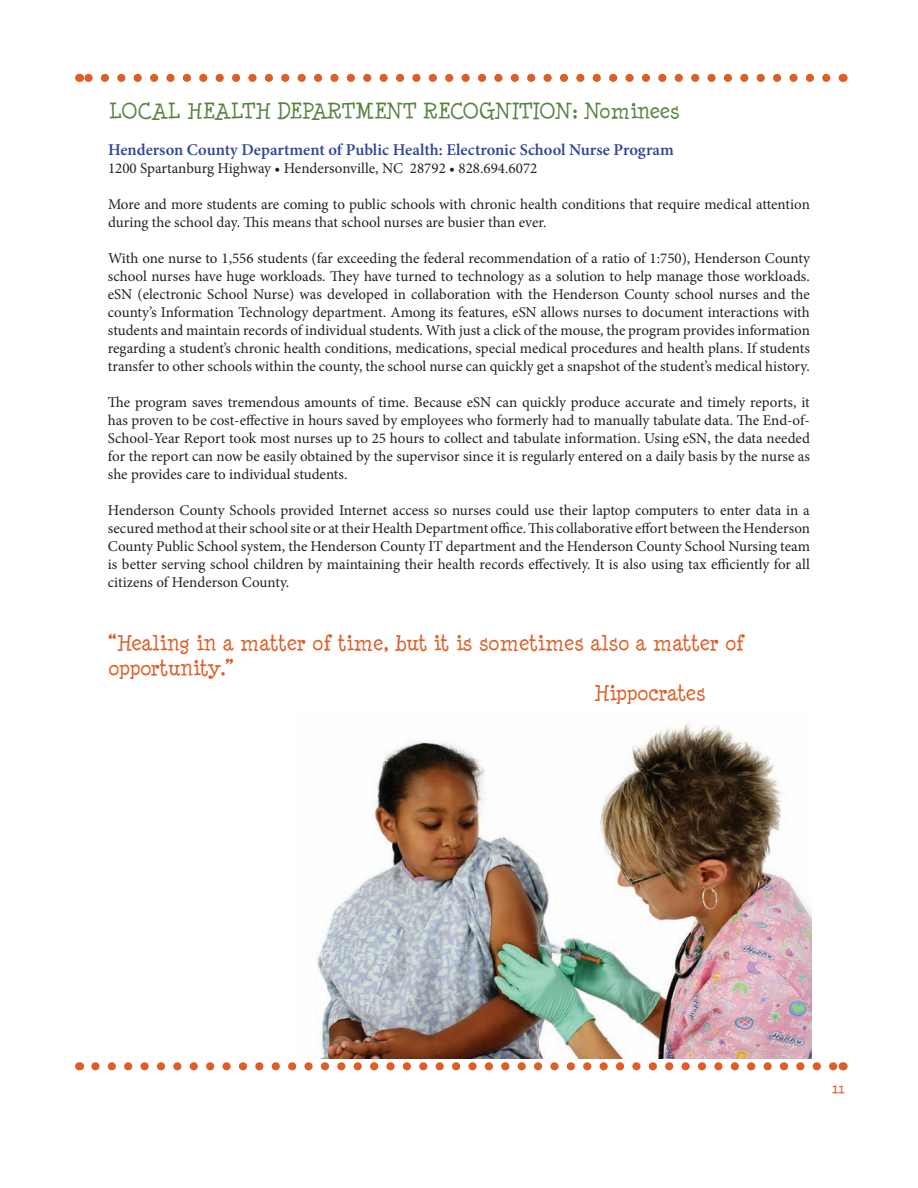
<style>
.page{position:relative;width:918px;height:1188px;background:#fff}
.page>*{position:absolute;margin:0;border:0;box-sizing:border-box;transform-origin:0 0}
.t1{font:21px "Minya Nouvelle";color:#dd5e27}
.t2{font:21px "Minya Nouvelle";color:#588241}
.t3{font:600 16.5px "Minion Pro";color:#2e4399}
.t4{font:15px/18px "Minion Pro";color:#231f20;text-align:justify}
.t5{font:15px "Minya Nouvelle";color:#dd5e27}
</style>
<div class="page">
<svg style="left:95px;top:1062px;width:740px;height:8px"></svg>
<svg style="left:87px;top:74px;width:739px;height:8px"></svg>
<img style="left:316px;top:723px;width:496px;height:336px">
<h1 class="t2" style="left:108px;top:99px;width:573px">LOCAL HEALTH DEPARTMENT RECOGNITION: Nominees</h1>
<p class="t3" style="left:108px;top:139px;width:567px">Henderson County Department of Public Health: Electronic School Nurse Program</p>
<p class="t4" style="left:108px;top:160px;width:431px">1200 Spartanburg Highway • Hendersonville, NC 28792 • 828.694.6072</p>
<p class="t4" style="left:108px;top:196px;width:703px">More and more students are coming to public schools with chronic health conditions that require medical attention during the school day. This means that school nurses are busier than ever.</p>
<p class="t4" style="left:108px;top:250px;width:704px">With one nurse to 1,556 students (far exceeding the federal recommendation of a ratio of 1:750), Henderson County school nurses have huge workloads. They have turned to technology as a solution to help manage those workloads. eSN (electronic School Nurse) was developed in collaboration with the Henderson County school nurses and the county’s Information Technology department. Among its features, eSN allows nurses to document interactions with students and maintain records of individual students. With just a click of the mouse, the program provides information regarding a student’s chronic health conditions, medications, special medical procedures and health plans. If students transfer to other schools within the county, the school nurse can quickly get a snapshot of the student’s medical history.</p>
<p class="t4" style="left:108px;top:394px;width:704px">The program saves tremendous amounts of time. Because eSN can quickly produce accurate and timely reports, it has proven to be cost-effective in hours saved by employees who formerly had to manually tabulate data. The End-of-School-Year Report took most nurses up to 25 hours to collect and tabulate information. Using eSN, the data needed for the report can now be easily obtained by the supervisor since it is regularly entered on a daily basis by the nurse as she provides care to individual students.</p>
<p class="t4" style="left:108px;top:502px;width:704px">Henderson County Schools provided Internet access so nurses could use their laptop computers to enter data in a secured method at their school site or at their Health Department office. This collaborative effort between the Henderson County Public School system, the Henderson County IT department and the Henderson County School Nursing team is better serving school children by maintaining their health records effectively. It is also using tax efficiently for all citizens of Henderson County.</p>
<h1 class="t1" style="left:108px;top:631px;width:637px">“Healing in a matter of time, but it is sometimes also a matter of</h1>
<h1 class="t1" style="left:108px;top:656px;width:131px">opportunity.”</h1>
<h1 class="t1" style="left:594px;top:681px;width:113px">Hippocrates</h1>
<p class="t5" style="left:832px;top:1080px;width:15px">11</p>
</div>
